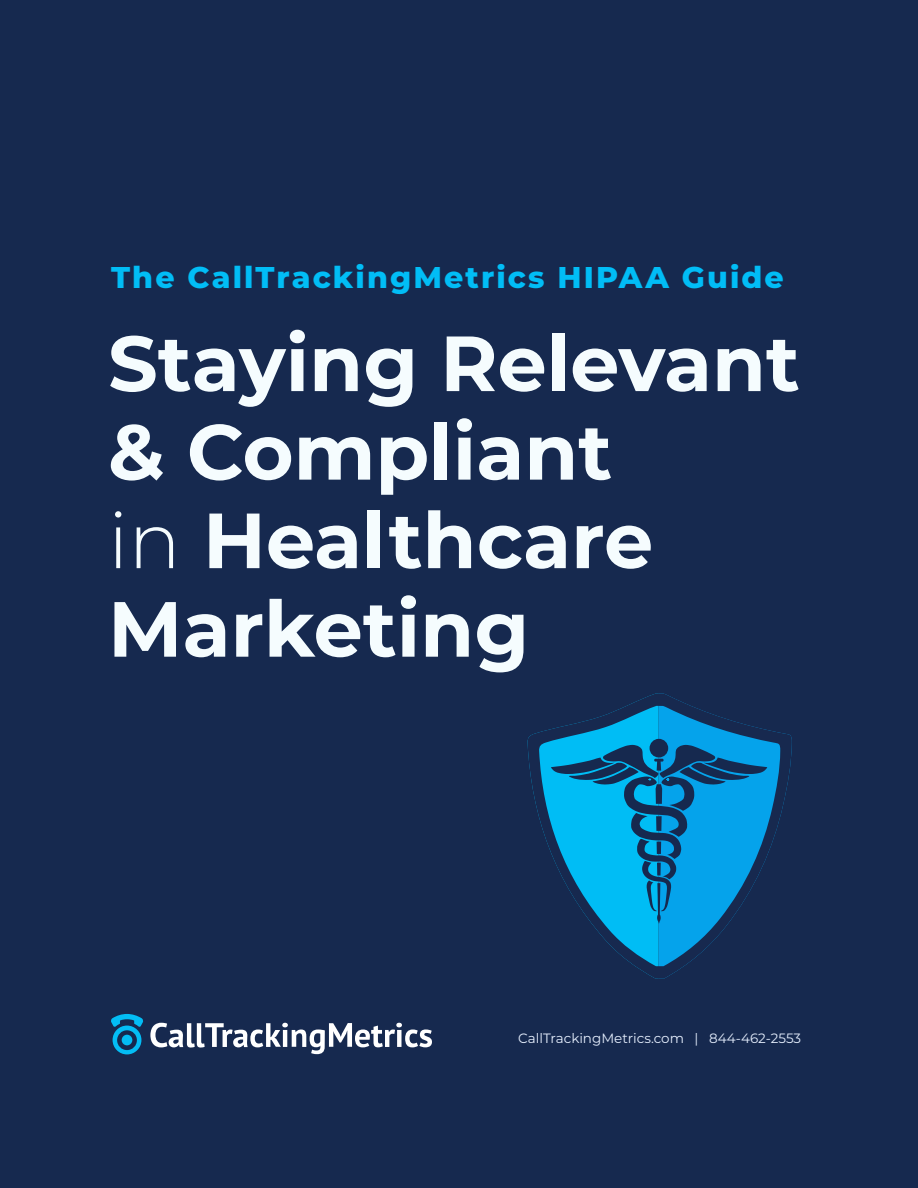
<style>
.page{position:relative;width:918px;height:1188px;background:#16294f}
.page>*{position:absolute;margin:0;border:0;box-sizing:border-box;transform-origin:0 0}
.t1{font:700 78px/88.5px "Montserrat";color:#f5fcfe}
.t2{font:800 30px "Montserrat";letter-spacing:.07em;color:#01bdf6}
.t3{font:13.5px "Montserrat";color:#e5eefd}
.s1{font-weight:300}
</style>
<div class="page">
<svg style="left:111px;top:1014px;width:32px;height:40px"></svg>
<div style="left:122px;top:1035px;width:10px;height:10px;background:#03bdf5;border-radius:50%"></div>
<svg style="left:150px;top:1023px;width:282px;height:31px"></svg>
<svg style="left:527px;top:693px;width:265px;height:286px"></svg>
<p class="t2" style="left:111px;top:256px;width:674px">The CallTrackingMetrics HIPAA Guide</p>
<p class="t1" style="left:108px;top:315px;width:693px">Staying Relevant &amp; Compliant<br><span class="s1">in</span> Healthcare<br>Marketing</p>
<p class="t3" style="left:518px;top:1029px;width:285px">CallTrackingMetrics.com | 844-462-2553</p>
</div>
